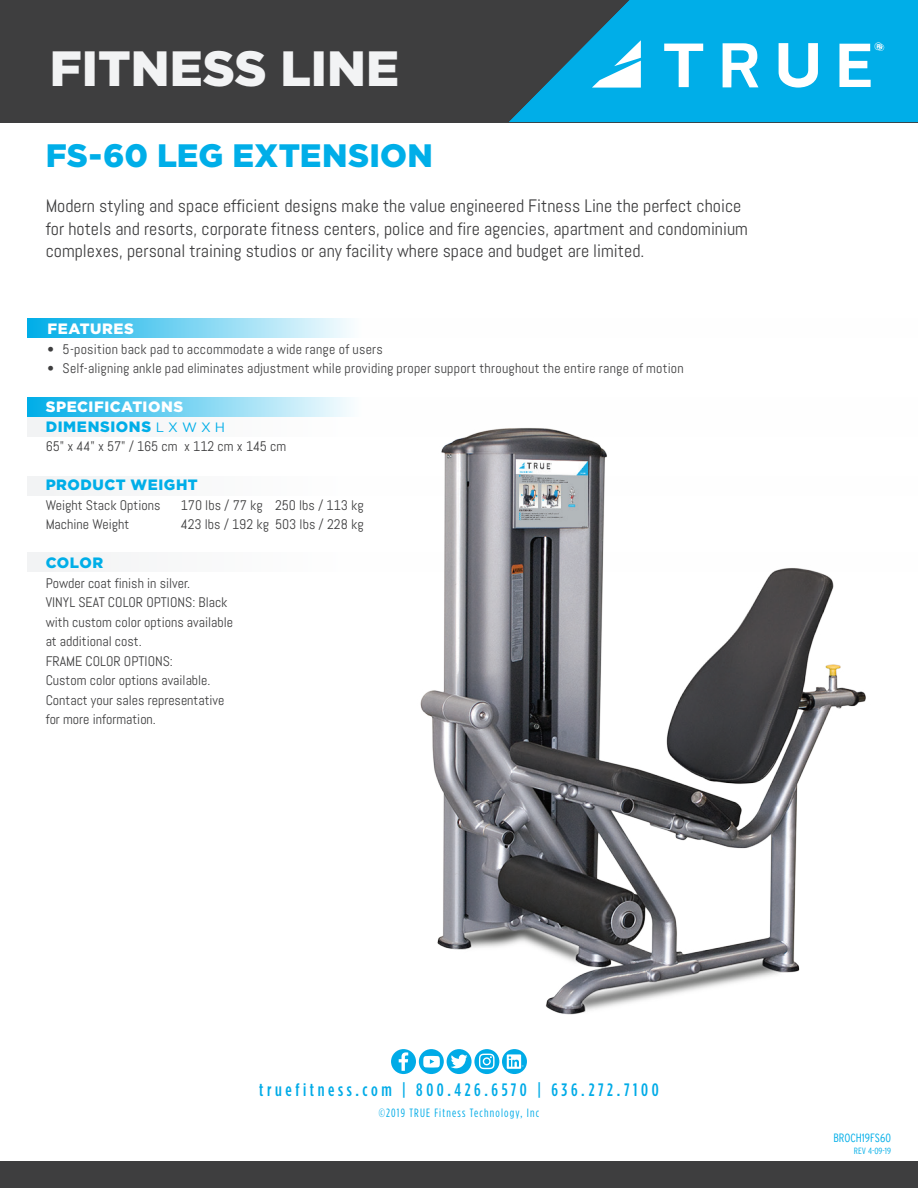
<style>
.page{position:relative;width:918px;height:1188px;background:#fff}
.page>*{position:absolute;margin:0;border:0;box-sizing:border-box;transform-origin:0 0}
.t1{font:900 49.5px "Gotham";color:#f2f3f4}
.t2{font:900 32.4px "Gotham";letter-spacing:.005em;color:#00aee8}
.t3{font:18px/22.5px "Abel";color:#3e3e3f}
.t4{font:500 18px "Gotham Condensed";letter-spacing:.2em;color:#00abe7}
.t5{font:900 15px/19.5px "Gotham";letter-spacing:.04em;color:#fff}
.t6{font:900 15px "Gotham";letter-spacing:.035em;color:#00aee8}
.t7{font:13.8px/19.5px "Abel";color:#3e3e3f}
.t8{font:12px "Gotham Condensed";letter-spacing:.1em;color:#00abe7}
.t9{font:300 condensed 12px "Interstate";color:#00aee8}
.t10{font:700 10.5px "Gotham";color:#fff}
.t11{font:300 condensed 9px "Interstate";color:#00aee8}
.s1{color:#00aee8}
.s2{font-weight:400;font-size:13.5px;color:#00aee8}
</style>
<div class="page">
<img style="left:420px;top:436px;width:446px;height:579px">
<div style="left:391px;top:1049px;width:25px;height:25px;background:#00abe7;border-radius:50%"></div>
<div style="left:419px;top:1049px;width:25px;height:25px;background:#00abe7;border-radius:50%"></div>
<div style="left:447px;top:1049px;width:25px;height:25px;background:#00abe7;border-radius:50%"></div>
<svg style="left:474px;top:1049px;width:25px;height:25px"></svg>
<svg style="left:502px;top:1049px;width:25px;height:25px"></svg>
<svg style="left:507px;top:1054px;width:17px;height:15px"></svg>
<svg style="left:423px;top:1056px;width:17px;height:12px"></svg>
<svg style="left:451px;top:1055px;width:17px;height:13px"></svg>
<svg style="left:479px;top:1054px;width:16px;height:15px"></svg>
<svg style="left:399px;top:1052px;width:9px;height:19px"></svg>
<div style="left:0;top:1161px;width:918px;height:27px;background:#3e3e3f"></div>
<div style="left:0;top:0;width:918px;height:122px;background:#3e3e3f"></div>
<svg style="left:509px;top:0;width:409px;height:122px;fill:#00aee8"></svg>
<svg style="left:592px;top:40px;width:49px;height:48px;background:#69cff1"></svg>
<svg style="left:779px;top:43px;width:39px;height:45px;background:#88d9f4"></svg>
<svg style="left:839px;top:44px;width:32px;height:43px"></svg>
<svg style="left:664px;top:44px;width:39px;height:43px;background:#60ccf0"></svg>
<svg style="left:723px;top:43px;width:35px;height:44px;background:#9cdff6"></svg>
<svg style="left:878px;top:44px;width:6px;height:7px"></svg>
<svg style="left:27px;top:397px;width:323px;height:20px;background:#79d4f2"></svg>
<svg style="left:27px;top:318px;width:323px;height:20px;background:#79d4f2"></svg>
<svg style="left:27px;top:476px;width:839px;height:19px"></svg>
<svg style="left:27px;top:552px;width:839px;height:19px"></svg>
<h1 class="t1" style="left:50px;top:40px;width:351px">FITNESS LINE</h1>
<h2 class="t2" style="left:46px;top:137px;width:389px">FS-60 LEG EXTENSION</h2>
<p class="t3" style="left:46px;top:195px;width:704px">Modern styling and space efficient designs make the value engineered Fitness Line the perfect choice for hotels and resorts, corporate fitness centers, police and fire agencies, apartment and condominium complexes, personal training studios or any facility where space and budget are limited.</p>
<p class="t5" style="left:48px;top:319px;width:88px">FEATURES</p>
<p class="t7" style="left:48px;top:339px;width:337px">• 5-position back pad to accommodate a wide range of users</p>
<p class="t7" style="left:48px;top:359px;width:638px">• Self-aligning ankle pad eliminates adjustment while providing proper support throughout the entire range of motion</p>
<p class="t5" style="left:46px;top:397px;width:181px">SPECIFICATIONS<br><span class="s1">DIMENSIONS</span> <span class="s2">L X W X H</span></p>
<p class="t7" style="left:46px;top:437px;width:242px">65" x 44" x 57" / 165 cm x 112 cm x 145 cm</p>
<p class="t6" style="left:46px;top:476px;width:154px">PRODUCT WEIGHT</p>
<p class="t7" style="left:46px;top:495px;width:116px">Weight Stack Options</p>
<p class="t7" style="left:181px;top:495px;width:185px">170 lbs / 77 kg 250 lbs / 113 kg</p>
<p class="t7" style="left:46px;top:515px;width:85px">Machine Weight</p>
<p class="t7" style="left:181px;top:515px;width:184px">423 lbs / 192 kg 503 lbs / 228 kg</p>
<p class="t6" style="left:46px;top:554px;width:59px">COLOR</p>
<p class="t7" style="left:46px;top:573px;width:189px">Powder coat finish in silver.<br>VINYL SEAT COLOR OPTIONS: Black with custom color options available at additional cost.<br>FRAME COLOR OPTIONS:<br>Custom color options available.<br>Contact your sales representative for more information.</p>
<p class="t10" style="left:874px;top:40px;width:10px">®</p>
<h3 class="t4" style="left:259px;top:1080px;width:401px">truefitness.com | 800.426.6570 | 636.272.7100</h3>
<p class="t8" style="left:379px;top:1106px;width:162px">©2019 TRUE Fitness Technology, Inc</p>
<p class="t9" style="left:833px;top:1131px;width:59px">BROCH19FS60</p>
<p class="t11" style="left:854px;top:1146px;width:39px">REV 4-09-19</p>
</div>
